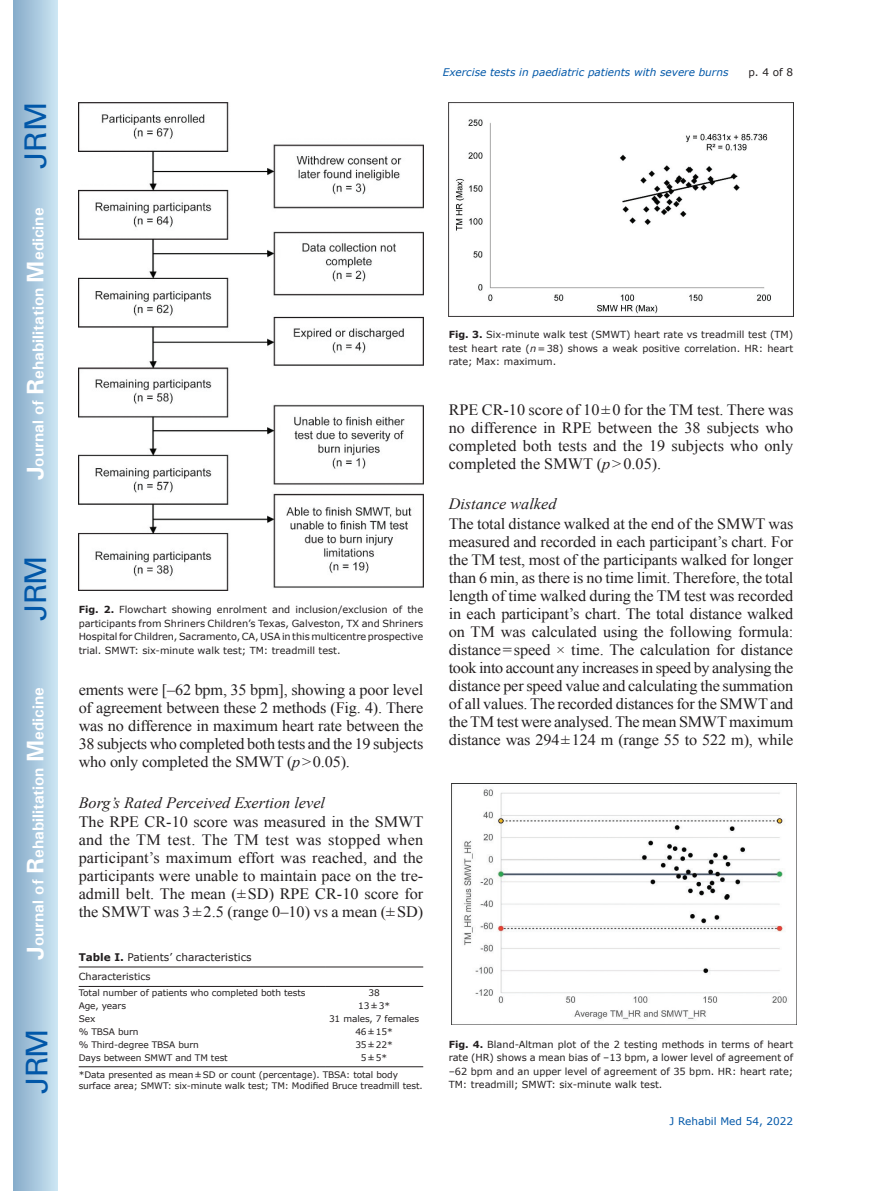
<style>
.page{position:relative;width:872px;height:1191px;background:#fff}
.page>*{position:absolute;margin:0;border:0;box-sizing:border-box;transform-origin:0 0}
.t1{font:30px "Univers";letter-spacing:-.03em;color:#0157a8}
.Text_below_H2{font:15.75px/18px "Times New Roman";color:#231f20;text-align:justify}
.Tx{font:15.75px/18px "Times New Roman";letter-spacing:-.02em;color:#231f20;text-align:justify}
.t2{font:700 15.75px "Univers";color:#fff}
.t3{font:italic 15.75px "Times New Roman";color:#231f20}
.t4{font:italic 10.5px "Verdana";color:#0157a8}
.Tabelltitel{font:10.5px "Verdana";color:#231f20}
.t5{font:10.5px "Verdana";color:#0157a8}
.Fig_caption{font:9.75px/13.5px "Verdana";color:#231f20;text-align:justify}
.Table_col_head{font:9.75px "Verdana";color:#231f20}
.Table_text{font:9px/10.8px "Verdana";letter-spacing:-.01em;color:#231f20}
.s1{font-size:24px}
.s2{font-weight:700}
.s3{font-style:italic}
</style>
<div class="page">
<div style="left:14px;top:0;width:43px;height:1191px;background:linear-gradient(to right,#88acca,#cbe5f2)"></div>
<img style="left:79px;top:102px;width:344px;height:488px">
<hr style="left:79px;top:966px;width:246px;height:1px;background:#231f20">
<hr style="left:325px;top:966px;width:98px;height:1px;background:#231f20">
<hr style="left:79px;top:986px;width:246px;height:1px;background:#231f20">
<hr style="left:325px;top:986px;width:98px;height:1px;background:#231f20">
<hr style="left:79px;top:1066px;width:246px;height:1px;background:#231f20">
<hr style="left:325px;top:1066px;width:98px;height:1px;background:#231f20">
<img style="left:449px;top:102px;width:344px;height:215px">
<img style="left:451px;top:783px;width:345px;height:241px">
<h1 class="t1" style="left:18px;top:169px;width:68px;rotate:-90deg">JRM</h1>
<p class="t2" style="left:28px;top:480px;width:274px;rotate:-90deg"><span class="s1">J</span>ournal of <span class="s1">R</span>ehabilitation <span class="s1">M</span>edicine</p>
<h1 class="t1" style="left:18px;top:620px;width:67px;rotate:-90deg">JRM</h1>
<p class="t2" style="left:28px;top:959px;width:274px;rotate:-90deg"><span class="s1">J</span>ournal of <span class="s1">R</span>ehabilitation <span class="s1">M</span>edicine</p>
<h1 class="t1" style="left:19px;top:1093px;width:67px;rotate:-90deg">JRM</h1>
<p class="t4" style="left:443px;top:65px;width:287px">Exercise tests in paediatric patients with severe burns</p>
<p class="Tabelltitel" style="left:748px;top:65px;width:46px">p. 4 of 8</p>
<p class="Fig_caption" style="left:79px;top:603px;width:346px"><span class="s2">Fig. 2.</span> Flowchart showing enrolment and inclusion/exclusion of the participants from Shriners Children’s Texas, Galveston, TX and Shriners Hospital for Children, Sacramento, CA, USA in this multicentre prospective trial. SMWT: six-minute walk test; TM: treadmill test.</p>
<p class="Tx" style="left:79px;top:680px;width:346px">ements were [–62 bpm, 35 bpm], showing a poor level of agreement between these 2 methods (Fig. 4). There was no difference in maximum heart rate between the 38 subjects who completed both tests and the 19 subjects who only completed the SMWT (<span class="s3">p</span>&gt;0.05).</p>
<h2 class="t3" style="left:79px;top:791px;width:248px">Borg’s Rated Perceived Exertion level</h2>
<p class="Text_below_H2" style="left:79px;top:812px;width:346px">The RPE CR-10 score was measured in the SMWT and the TM test. The TM test was stopped when participant’s maximum effort was reached, and the participants were unable to maintain pace on the tre&shy;admill belt. The mean (±SD) RPE CR-10 score for the SMWT was 3±2.5 (range 0–10) vs a mean (±SD)</p>
<p class="Tabelltitel" style="left:79px;top:950px;width:174px"><span class="s2">Table I.</span> Patients’ characteristics</p>
<p class="Table_col_head" style="left:79px;top:970px;width:74px">Characteristics</p>
<p class="Table_text" style="left:79px;top:987px;width:228px">Total number of patients who completed both tests</p>
<p class="Table_text" style="left:368px;top:987px;width:13px">38</p>
<p class="Table_text" style="left:79px;top:1000px;width:49px">Age, years</p>
<p class="Table_text" style="left:358px;top:1000px;width:33px">13±3*</p>
<p class="Table_text" style="left:79px;top:1013px;width:18px">Sex</p>
<p class="Table_text" style="left:329px;top:1013px;width:92px">31 males, 7 females</p>
<p class="Table_text" style="left:79px;top:1026px;width:61px">% TBSA burn</p>
<p class="Table_text" style="left:355px;top:1026px;width:39px">46±15*</p>
<p class="Table_text" style="left:79px;top:1039px;width:122px">% Third-degree TBSA burn</p>
<p class="Table_text" style="left:355px;top:1039px;width:39px">35±22*</p>
<p class="Table_text" style="left:79px;top:1052px;width:151px">Days between SMWT and TM test</p>
<p class="Table_text" style="left:361px;top:1052px;width:28px">5±5*</p>
<p class="Table_text" style="left:79px;top:1069px;width:345px">*Data presented as mean±SD or count (percentage). TBSA: total body surface area; SMWT: six-minute walk test; TM: Modified Bruce treadmill test.</p>
<p class="Fig_caption" style="left:449px;top:328px;width:346px"><span class="s2">Fig. 3.</span> Six-minute walk test (SMWT) heart rate vs treadmill test (TM) test heart rate (<span class="s3">n</span>=38) shows a weak positive correlation. HR: heart rate; Max: maximum.</p>
<p class="Text_below_H2" style="left:449px;top:400px;width:346px">RPE CR-10 score of 10±0 for the TM test. There was no difference in RPE between the 38 subjects who completed both tests and the 19 subjects who only completed the SMWT (<span class="s3">p</span>&gt;0.05).</p>
<h2 class="t3" style="left:449px;top:493px;width:109px">Distance walked</h2>
<p class="Text_below_H2" style="left:449px;top:514px;width:346px">The total distance walked at the end of the SMWT was measured and recorded in each participant’s chart. For the TM test, most of the participants walked for longer than 6 min, as there is no time limit. Therefore, the total length of time walked during the TM test was recorded in each participant’s chart. The total distance walked on TM was calculated using the following formula: distance=speed × time. The calculation for distance took into account any increases in speed by analysing the distance per speed value and calculating the summation of all values. The recorded distances for the SMWT and the TM test were analysed. The mean SMWT maximum distance was 294±124 m (range 55 to 522 m), while</p>
<p class="Fig_caption" style="left:449px;top:1037px;width:346px"><span class="s2">Fig. 4.</span> Bland-Altman plot of the 2 testing methods in terms of heart rate (HR) shows a mean bias of –13 bpm, a lower level of agreement of –62 bpm and an upper level of agreement of 35 bpm. HR: heart rate; TM: treadmill; SMWT: six-minute walk test.</p>
<p class="t5" style="left:669px;top:1114px;width:125px">J Rehabil Med 54, 2022</p>
</div>
